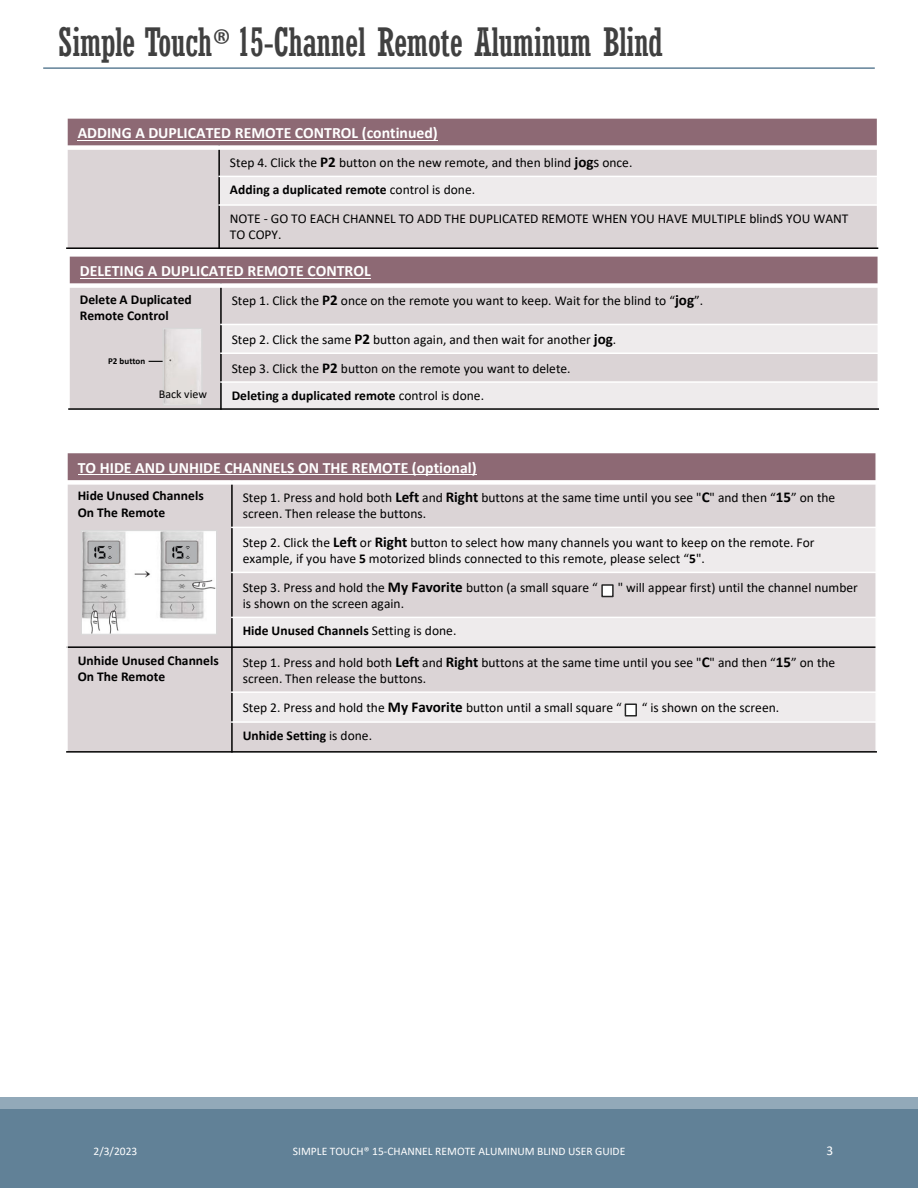
<style>
.page{position:relative;width:918px;height:1188px;background:#fff}
.page>*{position:absolute;margin:0;border:0;box-sizing:border-box;transform-origin:0 0}
.t1{font:condensed 39px "Rockwell";letter-spacing:-.015em;color:#404040}
.t2{font:700 15.75px "Calibri";color:#fff}
.t3{font:13.5px/16.5px "Calibri";color:#000}
.t4{font:700 13.5px/16.2px "Calibri";color:#000}
.t5{font:13.35px "Calibri";color:#fff}
.t6{font:12px "Calibri";color:#000}
.t7{font:11.55px "Calibri";color:#fff}
.t8{font:700 9px "Calibri";letter-spacing:.005em;color:#000}
.s1{font-family:"Calibri";font-stretch:normal}
.s2{font-weight:700;font-size:15px}
.s3{font-size:15px}
.s4{font-weight:700}
.s5{font-weight:400}
</style>
<div class="page">
<div style="left:0;top:1109px;width:918px;height:79px;background:#618197"></div>
<div style="left:0;top:1097px;width:918px;height:11px;background:#92a9b9"></div>
<hr style="left:43px;top:67px;width:832px;height:2px;background:#618197">
<div style="left:69px;top:256px;width:809px;height:30px;background:#8d6974"></div>
<div style="left:69px;top:286px;width:152px;height:123px;background:#dbd4d6"></div>
<div style="left:221px;top:286px;width:657px;height:38px;background:#dbd4d6"></div>
<div style="left:221px;top:324px;width:657px;height:29px;background:#eeebec"></div>
<div style="left:221px;top:353px;width:657px;height:29px;background:#dbd4d6"></div>
<div style="left:221px;top:382px;width:657px;height:27px;background:#eeebec"></div>
<hr style="left:220px;top:283px;width:2px;height:127px;background:#000">
<div style="left:68px;top:283px;width:811px;height:5px;background:#fff"></div>
<hr style="left:220px;top:324px;width:659px;height:1px;background:#fff">
<hr style="left:220px;top:352px;width:659px;height:2px;background:#fff">
<hr style="left:220px;top:381px;width:659px;height:2px;background:#fff">
<hr style="left:68px;top:255px;width:2px;height:155px;background:#fff">
<hr style="left:68px;top:255px;width:811px;height:2px;background:#fff">
<hr style="left:68px;top:408px;width:811px;height:2px;background:#000">
<hr style="left:80px;top:278px;width:291px;height:1px;background:#fff">
<img style="left:165px;top:330px;width:36px;height:74px">
<div style="left:163px;top:328px;width:40px;height:78px;border:1px solid #d9d9d9"></div>
<svg style="left:149px;top:361px;width:14px;height:1px"></svg>
<div style="left:67px;top:118px;width:811px;height:30px;background:#8d6974"></div>
<div style="left:67px;top:148px;width:152px;height:100px;background:#dbd4d6"></div>
<div style="left:219px;top:148px;width:659px;height:28px;background:#dbd4d6"></div>
<div style="left:219px;top:176px;width:659px;height:29px;background:#eeebec"></div>
<div style="left:219px;top:205px;width:659px;height:43px;background:#dbd4d6"></div>
<hr style="left:218px;top:145px;width:2px;height:104px;background:#000">
<div style="left:66px;top:145px;width:812px;height:5px;background:#fff"></div>
<hr style="left:218px;top:176px;width:660px;height:1px;background:#fff">
<hr style="left:218px;top:204px;width:660px;height:2px;background:#fff">
<hr style="left:66px;top:117px;width:2px;height:132px;background:#fff">
<hr style="left:877px;top:117px;width:1px;height:132px;background:#fff">
<hr style="left:66px;top:117px;width:812px;height:2px;background:#fff">
<hr style="left:66px;top:247px;width:812px;height:2px;background:#000">
<hr style="left:78px;top:140px;width:360px;height:1px;background:#fff">
<div style="left:67px;top:453px;width:809px;height:29px;background:#8d6974"></div>
<div style="left:67px;top:482px;width:165px;height:165px;background:#dbd4d6"></div>
<div style="left:232px;top:482px;width:644px;height:45px;background:#dbd4d6"></div>
<div style="left:232px;top:527px;width:644px;height:45px;background:#eeebec"></div>
<div style="left:232px;top:572px;width:644px;height:45px;background:#dbd4d6"></div>
<div style="left:232px;top:617px;width:644px;height:30px;background:#eeebec"></div>
<div style="left:67px;top:647px;width:165px;height:105px;background:#dbd4d6"></div>
<div style="left:232px;top:647px;width:644px;height:45px;background:#dbd4d6"></div>
<div style="left:232px;top:692px;width:644px;height:30px;background:#eeebec"></div>
<div style="left:232px;top:722px;width:644px;height:30px;background:#dbd4d6"></div>
<hr style="left:231px;top:480px;width:2px;height:273px;background:#000">
<div style="left:66px;top:480px;width:811px;height:5px;background:#fff"></div>
<hr style="left:231px;top:527px;width:646px;height:1px;background:#fff">
<hr style="left:231px;top:572px;width:646px;height:1px;background:#fff">
<hr style="left:231px;top:617px;width:646px;height:1px;background:#fff">
<hr style="left:66px;top:646px;width:811px;height:2px;background:#000">
<hr style="left:231px;top:691px;width:646px;height:2px;background:#fff">
<hr style="left:231px;top:721px;width:646px;height:2px;background:#fff">
<hr style="left:66px;top:452px;width:2px;height:301px;background:#fff">
<hr style="left:875px;top:452px;width:2px;height:301px;background:#fff">
<hr style="left:66px;top:751px;width:811px;height:2px;background:#000">
<hr style="left:78px;top:474px;width:399px;height:1px;background:#fff">
<div style="left:602px;top:585px;width:11px;height:12px;background:#fff"></div>
<div style="left:601px;top:584px;width:13px;height:13px;border:2px solid #262626"></div>
<div style="left:625px;top:704px;width:11px;height:12px;background:#fff"></div>
<div style="left:625px;top:704px;width:12px;height:13px;border:2px solid #262626"></div>
<img style="left:83px;top:532px;width:132px;height:101px">
<div style="left:81px;top:530px;width:136px;height:105px;border:1px solid #d9d9d9"></div>
<h1 class="t1" style="left:58px;top:19px;width:607px">Simple Touch<span class="s1">®</span> 15-Channel Remote Aluminum Blind</h1>
<p class="t2" style="left:78px;top:126px;width:362px">ADDING A DUPLICATED REMOTE CONTROL (continued)</p>
<p class="t3" style="left:230px;top:150px;width:404px;line-height:27.3px">Step 4. Click the <span class="s2">P2</span> button on the new remote, and then blind <span class="s2">jog</span><span class="s3">s</span> once.<br><span class="s4">Adding a duplicated remote</span> control is done.</p>
<p class="t3" style="left:230px;top:212px;width:620px">NOTE ‐ GO TO EACH CHANNEL TO ADD THE DUPLICATED REMOTE WHEN YOU HAVE MULTIPLE blindS YOU WANT<br>TO COPY.</p>
<p class="t2" style="left:80px;top:264px;width:292px">DELETING A DUPLICATED REMOTE CONTROL</p>
<p class="t4" style="left:80px;top:292px;width:113px">Delete A Duplicated<br>Remote Control</p>
<p class="t3" style="left:232px;top:293px;width:473px">Step 1. Click the <span class="s2">P2</span> once on the remote you want to keep. Wait for the blind to “<span class="s2">jog</span>”.</p>
<p class="t3" style="left:232px;top:326px;width:386px;line-height:28.8px">Step 2. Click the same <span class="s2">P2</span> button again, and then wait for another <span class="s2">jog</span>.<br>Step 3. Click the <span class="s2">P2</span> button on the remote you want to delete.</p>
<p class="t4" style="left:232px;top:389px;width:254px">Deleting a duplicated remote <span class="s5">control is done.</span></p>
<p class="t8" style="left:108px;top:357px;width:39px">P2 button</p>
<p class="t6" style="left:159px;top:389px;width:50px">Back view</p>
<p class="t2" style="left:78px;top:461px;width:400px">TO HIDE AND UNHIDE CHANNELS ON THE REMOTE (optional)</p>
<p class="t4" style="left:78px;top:489px;width:127px">Hide Unused Channels<br>On The Remote</p>
<p class="t3" style="left:243px;top:490px;width:594px">Step 1. Press and hold both <span class="s2">Left</span> and <span class="s2">Right</span> buttons at the same time until you see "<span class="s2">C</span>" and then “<span class="s2">15</span>” on the screen. Then release the buttons.</p>
<p class="t3" style="left:243px;top:535px;width:573px">Step 2. Click the <span class="s2">Left</span> or <span class="s2">Right</span> button to select how many channels you want to keep on the remote. For example, if you have <span class="s4">5</span> motorized blinds connected to this remote, please select “<span class="s4">5</span>".</p>
<p class="t3" style="left:243px;top:580px;width:357px">Step 3. Press and hold the <span class="s2">My Favorite</span> button (a small square “</p>
<p class="t3" style="left:618px;top:580px;width:242px">" will appear first) until the channel number</p>
<p class="t3" style="left:243px;top:592px;width:215px;line-height:27px">is shown on the screen again.<br><span class="s4">Hide Unused Channels</span> Setting is done.</p>
<p class="t4" style="left:78px;top:654px;width:143px">Unhide Unused Channels<br>On The Remote</p>
<p class="t3" style="left:243px;top:655px;width:594px">Step 1. Press and hold both <span class="s2">Left</span> and <span class="s2">Right</span> buttons at the same time until you see "<span class="s2">C</span>" and then “<span class="s2">15</span>” on the screen. Then release the buttons.</p>
<p class="t3" style="left:243px;top:700px;width:381px">Step 2. Press and hold the <span class="s2">My Favorite</span> button until a small square “</p>
<p class="t3" style="left:642px;top:700px;width:139px">“ is shown on the screen.</p>
<p class="t4" style="left:243px;top:729px;width:131px">Unhide Setting <span class="s5">is done.</span></p>
<p class="t7" style="left:94px;top:1146px;width:45px">2/3/2023</p>
<p class="t7" style="left:293px;top:1146px;width:334px">SIMPLE TOUCH® 15‐CHANNEL REMOTE ALUMINUM BLIND USER GUIDE</p>
<p class="t5" style="left:827px;top:1145px;width:8px">3</p>
</div>
